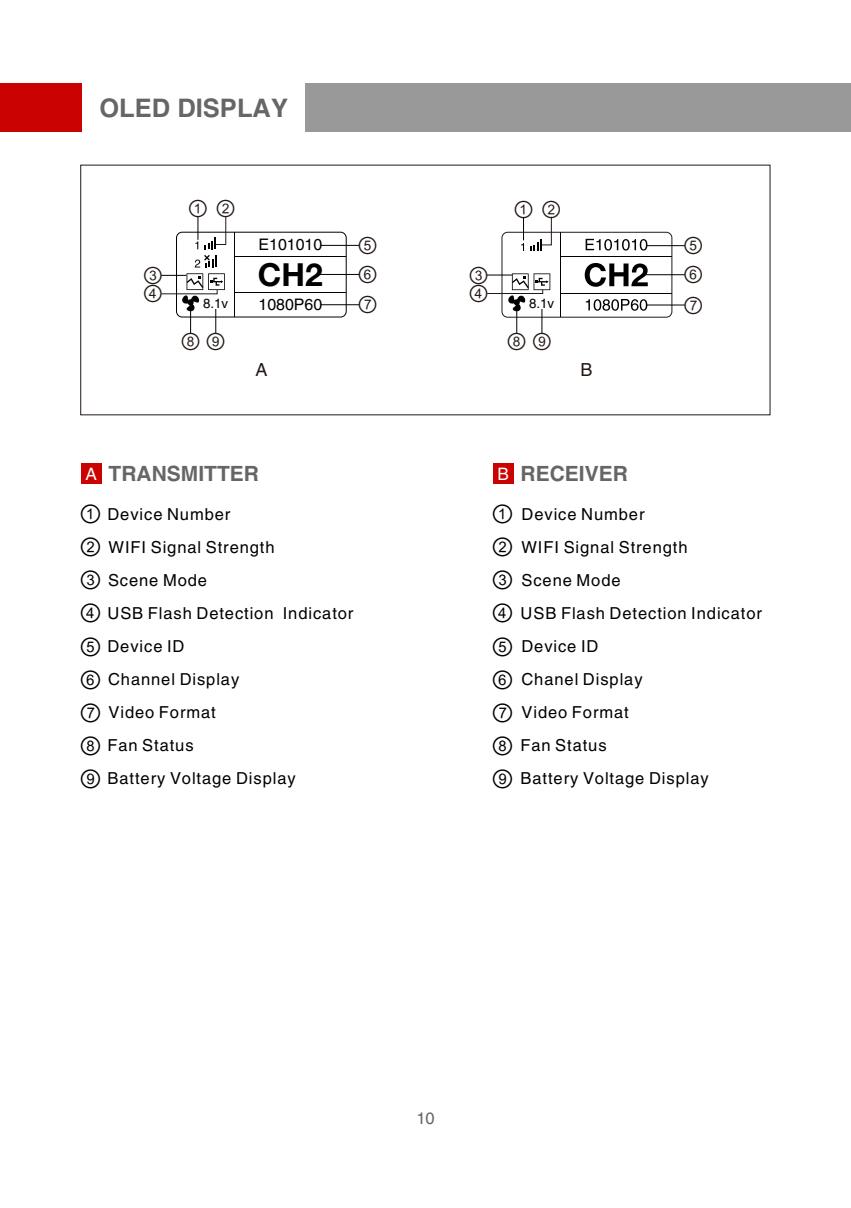
<style>
.page{position:relative;width:851px;height:1208px;background:#fff}
.page>*{position:absolute;margin:0;border:0;box-sizing:border-box;transform-origin:0 0}
.t1{font:700 31.8px "Helvetica Neue LT Std";color:#000}
.t2{font:700 25.5px "Helvetica";color:#666}
.t3{font:22.8px "Arial Unicode MS";color:#000}
.t4{font:700 21px "Helvetica";color:#666}
.t5{font:21px/29.7px "Arial Unicode MS";color:#231916}
.t6{font:18px "Helvetica";color:#231916}
.t7{font:16.5px/33px "Helvetica";letter-spacing:.055em;color:#000}
.t8{font:16.5px "Helvetica";color:#666}
.t9{font:15.9px "Helvetica";color:#000}
.t10{font:13.2px "Helvetica";color:#000}
.s1{font-weight:400;font-size:17.1px;color:#fff}
.s2{font-family:"Arial Unicode MS";font-size:22.8px}
</style>
<div class="page">
<div style="left:0;top:83px;width:81px;height:49px;background:#cb0202"></div>
<div style="left:305px;top:83px;width:545px;height:49px;background:#999"></div>
<div style="left:501px;top:232px;width:171px;height:86px;border:1px solid #231916;border-radius:6px"></div>
<svg style="left:584px;top:239px;width:63px;height:72px"></svg>
<hr style="left:560px;top:232px;width:1px;height:85px;background:#000">
<hr style="left:560px;top:256px;width:111px;height:1px;background:#000">
<hr style="left:560px;top:293px;width:111px;height:1px;background:#000">
<div style="left:176px;top:232px;width:170px;height:85px;border:1px solid #000;border-radius:6px"></div>
<hr style="left:234px;top:232px;width:1px;height:85px;background:#000">
<hr style="left:235px;top:256px;width:111px;height:1px;background:#000">
<hr style="left:235px;top:292px;width:111px;height:1px;background:#000">
<svg style="left:195px;top:255px;width:22px;height:12px"></svg>
<hr style="left:321px;top:245px;width:38px;height:1px;background:#000">
<hr style="left:319px;top:274px;width:40px;height:1px;background:#000">
<hr style="left:321px;top:304px;width:38px;height:1px;background:#000">
<svg style="left:195px;top:217px;width:3px;height:32px"></svg>
<svg style="left:205px;top:216px;width:21px;height:33px"></svg>
<hr style="left:646px;top:245px;width:38px;height:1px;background:#000">
<hr style="left:644px;top:274px;width:40px;height:1px;background:#000">
<hr style="left:646px;top:304px;width:38px;height:1px;background:#000">
<svg style="left:161px;top:273px;width:64px;height:60px"></svg>
<svg style="left:521px;top:217px;width:3px;height:34px"></svg>
<svg style="left:530px;top:216px;width:22px;height:35px"></svg>
<div style="left:81px;top:463px;width:20px;height:20px;background:#cb0202"></div>
<div style="left:493px;top:463px;width:20px;height:20px;background:#cb0202"></div>
<svg style="left:486px;top:273px;width:64px;height:60px"></svg>
<h2 class="t2" style="left:99px;top:98px;width:190px">OLED DISPLAY</h2>
<p class="t5" style="left:187px;top:195px;width:50px">① ②</p>
<p class="t5" style="left:513px;top:195px;width:50px">① ②</p>
<p class="t5" style="left:142px;top:267px;width:22px;line-height:18.6px">③<br>④</p>
<p class="t9" style="left:258px;top:238px;width:65px">E101010</p>
<h1 class="t1" style="left:258px;top:263px;width:66px">CH2</h1>
<p class="t10" style="left:203px;top:297px;width:27px">8.1v</p>
<p class="t9" style="left:258px;top:298px;width:65px">1080P60</p>
<p class="t5" style="left:180px;top:328px;width:48px">⑧⑨</p>
<p class="t5" style="left:357px;top:232px;width:22px;text-align:justify">⑤<br>⑥<br>⑦</p>
<p class="t5" style="left:468px;top:267px;width:22px;line-height:18.6px">③<br>④</p>
<p class="t10" style="left:529px;top:297px;width:27px">8.1v</p>
<p class="t5" style="left:506px;top:328px;width:48px">⑧⑨</p>
<p class="t6" style="left:255px;top:362px;width:14px">A</p>
<p class="t6" style="left:580px;top:362px;width:14px">B</p>
<p class="t4" style="left:85px;top:466px;width:175px"><span class="s1">A</span> TRANSMITTER</p>
<p class="t4" style="left:497px;top:466px;width:132px"><span class="s1">B</span> RECEIVER</p>
<p class="t5" style="left:682px;top:232px;width:22px;text-align:justify">⑤<br>⑥<br>⑦</p>
<p class="t7" style="left:79px;top:499px;width:197px"><span class="s2">①</span> Device Number<br><span class="s2">②</span> WIFI Signal Strength</p>
<h3 class="t3" style="left:79px;top:571px;width:24px">③</h3>
<p class="t7" style="left:79px;top:598px;width:276px"><span class="s2">④</span> USB Flash Detection Indicator</p>
<p class="t7" style="left:108px;top:565px;width:101px">Scene Mode</p>
<p class="t7" style="left:79px;top:631px;width:218px"><span class="s2">⑤</span> Device ID<br><span class="s2">⑥</span> Channel Display<br><span class="s2">⑦</span> Video Format<br><span class="s2">⑧</span> Fan Status<br><span class="s2">⑨</span> Battery Voltage Display</p>
<p class="t7" style="left:491px;top:499px;width:198px"><span class="s2">①</span> Device Number<br><span class="s2">②</span> WIFI Signal Strength</p>
<h3 class="t3" style="left:491px;top:571px;width:24px">③</h3>
<p class="t7" style="left:491px;top:598px;width:272px"><span class="s2">④</span> USB Flash Detection Indicator</p>
<p class="t7" style="left:521px;top:565px;width:101px">Scene Mode</p>
<p class="t7" style="left:491px;top:630px;width:153px"><span class="s2">⑤</span> Device ID<br><span class="s2">⑥</span> Chanel Display<br><span class="s2">⑦</span> Video Format</p>
<h3 class="t3" style="left:491px;top:736px;width:24px">⑧</h3>
<p class="t7" style="left:520px;top:730px;width:190px">Fan Status<br>Battery Voltage Display</p>
<h3 class="t3" style="left:491px;top:769px;width:24px">⑨</h3>
<p class="t8" style="left:416px;top:1111px;width:20px">10</p>
</div>
